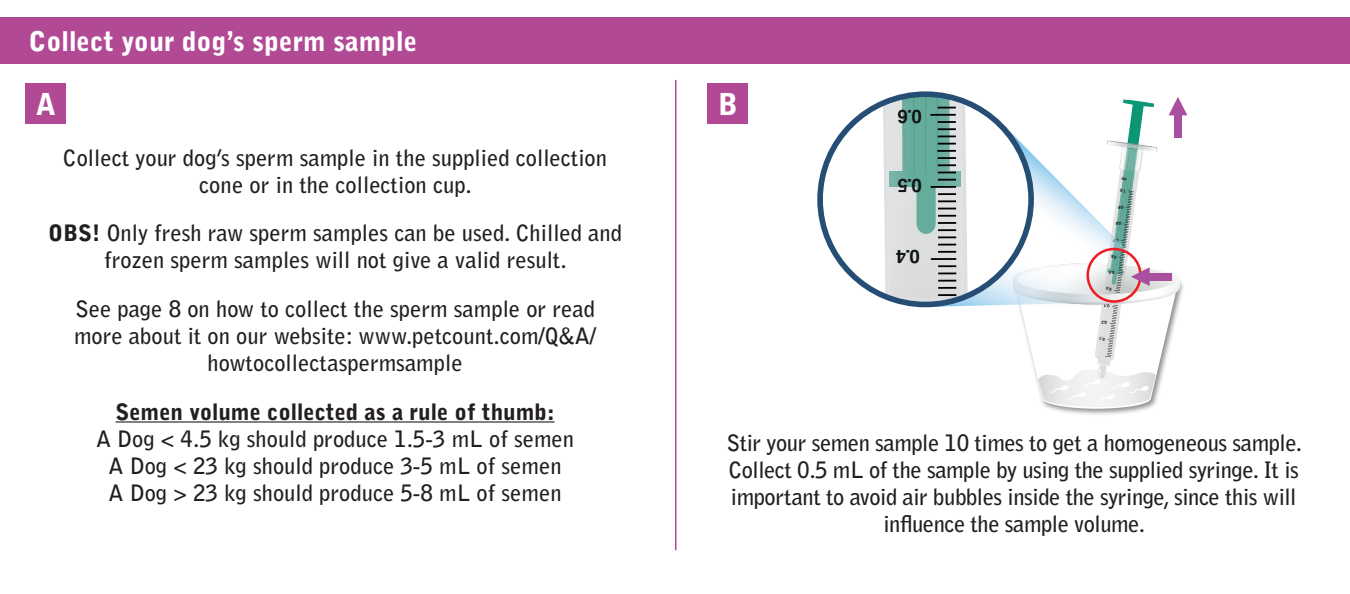
<style>
.page{position:relative;width:1350px;height:594px;background:#fff}
.page>*{position:absolute;margin:0;border:0;box-sizing:border-box;transform-origin:0 0}
.t1{font:900 30px "Bell Gothic Std";color:#fff}
.mellemoverskrift{font:900 27px "Bell Gothic Std";color:#fff}
.brødtekst{font:700 22.5px/27px "Bell Gothic Std";color:#231f20;text-align:center}
.brødtekst-2{font:700 22.5px/27px "Bell Gothic Std";letter-spacing:-.02em;color:#231f20;text-align:center}
.t2{font:700 18.6px "Helvetica";color:#111416}
.s1{font-weight:900}
</style>
<div class="page">
<hr style="left:116px;top:421px;width:438px;height:1px;background:#231f20">
<hr style="left:675px;top:80px;width:1px;height:470px;background:#b14995">
<div style="left:0;top:17px;width:1350px;height:47px;background:#b14995"></div>
<div style="left:26px;top:84px;width:40px;height:40px;background:#b14995"></div>
<div style="left:707px;top:84px;width:41px;height:40px;background:#b14995"></div>
<svg style="left:883px;top:94px;width:304px;height:318px"></svg>
<p class="mellemoverskrift" style="left:29px;top:25px;width:390px">Collect your dog’s sperm sample</p>
<p class="t1" style="left:36px;top:87px;width:22px">A</p>
<p class="t1" style="left:718px;top:87px;width:22px">B</p>
<p class="t2" style="left:921px;top:128px;width:26px;rotate:-180deg">6.0</p>
<p class="brødtekst" style="left:63px;top:144px;width:545px">Collect your dog’s sperm sample in the supplied collection cone or in the collection cup.</p>
<p class="brødtekst" style="left:48px;top:220px;width:575px"><span class="s1">OBS!</span> Only fresh raw sperm samples can be used. Chilled and frozen sperm samples will not give a valid result.</p>
<p class="brødtekst" style="left:74px;top:295px;width:523px">See page 8 on how to collect the sperm sample or read more about it on our website: www.petcount.com/Q&amp;A/ howtocollectaspermsample</p>
<p class="brødtekst" style="left:96px;top:398px;width:479px"><span class="s1">Semen volume collected as a rule of thumb:<br></span>A Dog &lt; 4.5 kg should produce 1.5-3 mL of semen A Dog &lt; 23 kg should produce 3-5 mL of semen<br>A Dog &gt; 23 kg should produce 5-8 mL of semen</p>
<p class="t2" style="left:921px;top:197px;width:26px;rotate:-180deg">5.0</p>
<p class="t2" style="left:920px;top:268px;width:26px;rotate:-180deg">4.0</p>
<p class="brødtekst-2" style="left:726px;top:429px;width:577px">Stir your semen sample 10 times to get a homogeneous sample.<br>Collect 0.5 mL of the sample by using the supplied syringe. It is important to avoid air bubbles inside the syringe, since this will influence the sample volume.</p>
</div>
